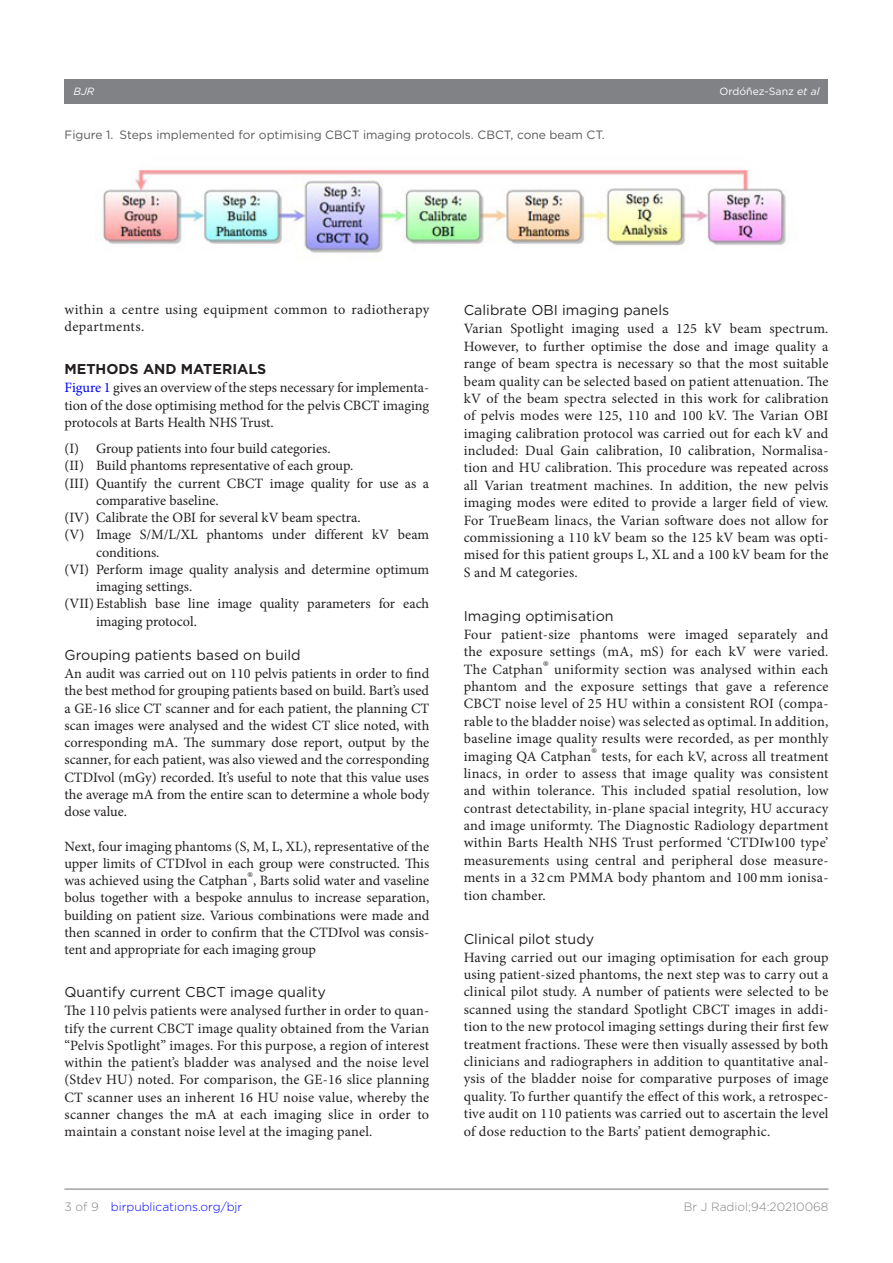
<style>
.page{position:relative;width:893px;height:1263px;background:#fff}
.page>*{position:absolute;margin:0;border:0;box-sizing:border-box;transform-origin:0 0}
.t1{font:14.25px/17.4px "Minion Pro";color:#231f20;text-align:justify}
.t2{font:14.25px "Gotham";color:#231f20}
.t3{font:14.25px/17.2px "Minion Pro";letter-spacing:.03em;color:#231f20}
.t4{font:700 14.25px "Gotham";color:#231f20}
.t5{font:12px "Gotham";color:#57585a}
.t6{font:300 12px "Gotham";color:#00f}
.t7{font:300 12px "Gotham";color:#808285}
.t8{font:10.5px "Gotham";color:#fff}
.t9{font:italic 10.5px "Gotham";color:#fff}
.s1{font-style:italic}
.s2{color:#00f}
.s3{color:#808285}
</style>
<div class="page">
<div style="left:64px;top:79px;width:764px;height:24px;background:#808285"></div>
<hr style="left:64px;top:1188px;width:764px;height:2px;background:#808285">
<img style="left:102px;top:170px;width:684px;height:91px">
<p class="t9" style="left:74px;top:85px;width:22px">BJR</p>
<p class="t8" style="left:719px;top:85px;width:101px">Ordóñez-Sanz <span class="s1">et al</span></p>
<p class="t5" style="left:64px;top:127px;width:542px">Figure 1. Steps implemented for optimising CBCT imaging protocols. CBCT, cone beam CT.</p>
<p class="t3" style="left:64px;top:301px;width:366px">within a centre using equipment common to radiotherapy departments.</p>
<p class="t4" style="left:64px;top:360px;width:203px">METHODS AND MATERIALS</p>
<p class="t1" style="left:64px;top:379px;width:366px"><span class="s2">Figure 1</span> gives an overview of the steps necessary for implementa&shy;tion of the dose optimising method for the pelvis CBCT imaging protocols at Barts Health NHS Trust.</p>
<p class="t1" style="left:64px;top:440px;width:268px">(I) Group patients into four build categories.</p>
<p class="t1" style="left:64px;top:457px;width:290px">(II) Build phantoms representative of each group.</p>
<p class="t1" style="left:64px;top:474px;width:366px">(III) Quantify the current CBCT image quality for use as a</p>
<p class="t1" style="left:96px;top:492px;width:124px">comparative baseline.</p>
<p class="t1" style="left:64px;top:509px;width:298px">(IV) Calibrate the OBI for several kV beam spectra.</p>
<p class="t1" style="left:64px;top:526px;width:366px">(V) Image S/M/L/XL phantoms under different kV beam</p>
<p class="t1" style="left:96px;top:543px;width:65px">conditions.</p>
<p class="t1" style="left:64px;top:561px;width:366px">(VI) Perform image quality analysis and determine optimum</p>
<p class="t1" style="left:96px;top:578px;width:98px">imaging settings.</p>
<p class="t1" style="left:64px;top:595px;width:366px">(VII)Establish base line image quality parameters for each</p>
<p class="t1" style="left:96px;top:612px;width:102px">imaging protocol.</p>
<p class="t2" style="left:64px;top:646px;width:238px">Grouping patients based on build</p>
<p class="t1" style="left:64px;top:665px;width:366px">An audit was carried out on 110 pelvis patients in order to find the best method for grouping patients based on build. Bart’s used a GE-16 slice CT scanner and for each patient, the planning CT scan images were analysed and the widest CT slice noted, with corresponding mA. The summary dose report, output by the scanner, for each patient, was also viewed and the corresponding CTDIvol (mGy) recorded. It’s useful to note that this value uses the average mA from the entire scan to determine a whole body dose value.</p>
<p class="t1" style="left:64px;top:838px;width:366px">Next, four imaging phantoms (S, M, L, XL), representative of the upper limits of CTDIvol in each group were constructed. This was achieved using the Catphan<sup>®</sup>, Barts solid water and vaseline bolus together with a bespoke annulus to increase separation, building on patient size. Various combinations were made and then scanned in order to confirm that the CTDIvol was consis&shy;tent and appropriate for each imaging group</p>
<p class="t2" style="left:64px;top:983px;width:263px">Quantify current CBCT image quality</p>
<p class="t1" style="left:64px;top:1002px;width:366px">The 110 pelvis patients were analysed further in order to quan&shy;tify the current CBCT image quality obtained from the Varian “Pelvis Spotlight” images. For this purpose, a region of interest within the patient’s bladder was analysed and the noise level (Stdev HU) noted. For comparison, the GE-16 slice planning CT scanner uses an inherent 16 HU noise value, whereby the scanner changes the mA at each imaging slice in order to maintain a constant noise level at the imaging panel.</p>
<p class="t6" style="left:64px;top:1199px;width:179px"><span class="s3">3 of 9</span> birpublications.org/bjr</p>
<p class="t2" style="left:464px;top:301px;width:207px">Calibrate OBI imaging panels</p>
<p class="t1" style="left:464px;top:320px;width:366px">Varian Spotlight imaging used a 125 kV beam spectrum.<br>However, to further optimise the dose and image quality a range of beam spectra is necessary so that the most suitable beam quality can be selected based on patient attenuation. The kV of the beam spectra selected in this work for calibration of pelvis modes were 125, 110 and 100 kV. The Varian OBI imaging calibration protocol was carried out for each kV and included: Dual Gain calibration, I0 calibration, Normalisa&shy;tion and HU calibration. This procedure was repeated across all Varian treatment machines. In addition, the new pelvis imaging modes were edited to provide a larger field of view.<br>For TrueBeam linacs, the Varian software does not allow for commissioning a 110 kV beam so the 125 kV beam was opti&shy;mised for this patient groups L, XL and a 100 kV beam for the S and M categories.</p>
<p class="t2" style="left:464px;top:607px;width:151px">Imaging optimisation</p>
<p class="t1" style="left:464px;top:626px;width:366px">Four patient-size phantoms were imaged separately and the exposure settings (mA, mS) for each kV were varied.<br>The Catphan<sup>®</sup> uniformity section was analysed within each phantom and the exposure settings that gave a reference CBCT noise level of 25 HU within a consistent ROI (compa&shy;rable to the bladder noise) was selected as optimal. In addition, baseline image quality results were recorded, as per monthly imaging QA Catphan<sup>®</sup> tests, for each kV, across all treatment linacs, in order to assess that image quality was consistent and within tolerance. This included spatial resolution, low contrast detectability, in-plane spacial integrity, HU accuracy and image uniformty. The Diagnostic Radiology department within Barts Health NHS Trust performed ‘CTDIw100 type’ measurements using central and peripheral dose measure&shy;ments in a 32 cm PMMA body phantom and 100 mm ionisa&shy;tion chamber.</p>
<p class="t2" style="left:464px;top:929px;width:132px">Clinical pilot study</p>
<p class="t1" style="left:464px;top:948px;width:366px">Having carried out our imaging optimisation for each group using patient-sized phantoms, the next step was to carry out a clinical pilot study. A number of patients were selected to be scanned using the standard Spotlight CBCT images in addi&shy;tion to the new protocol imaging settings during their first few treatment fractions. These were then visually assessed by both clinicians and radiographers in addition to quantitative anal&shy;ysis of the bladder noise for comparative purposes of image quality. To further quantify the effect of this work, a retrospec&shy;tive audit on 110 patients was carried out to ascertain the level of dose reduction to the Barts’ patient demographic.</p>
<p class="t7" style="left:684px;top:1199px;width:146px">Br J Radiol;94:20210068</p>
</div>
